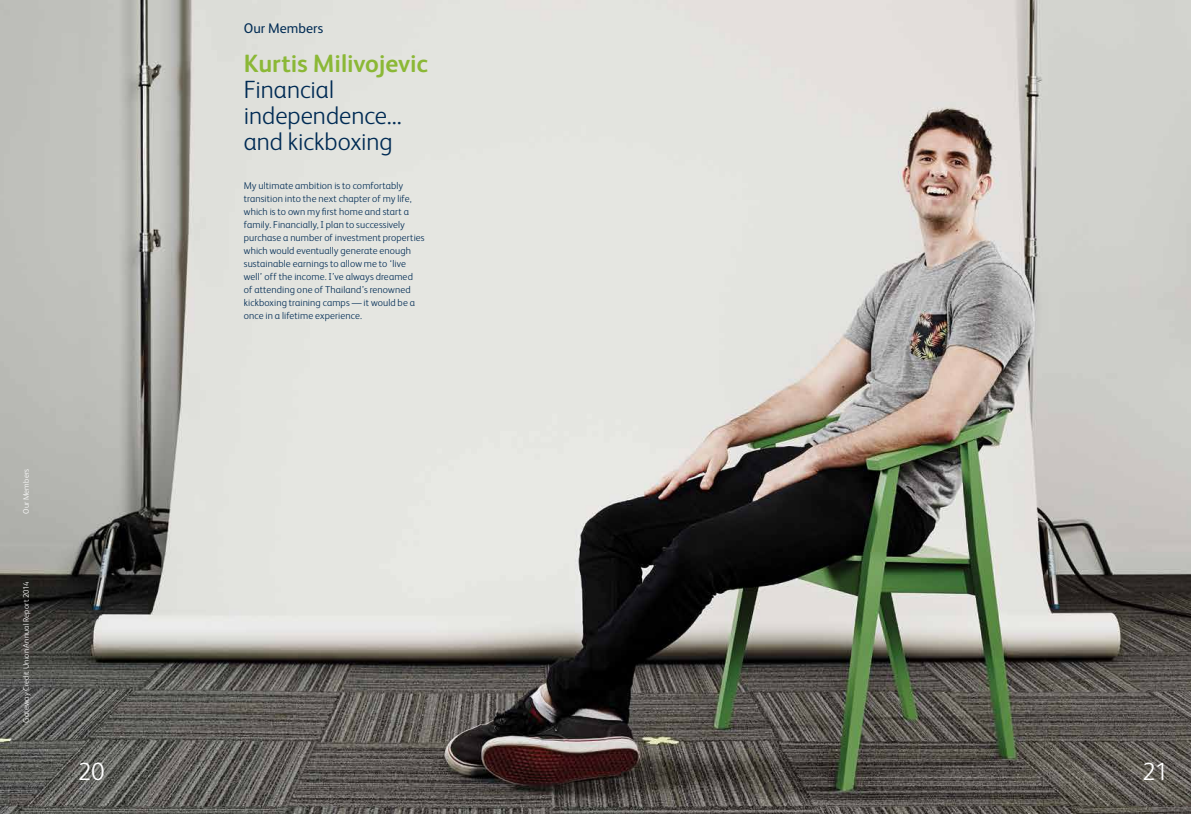
<style>
.page{position:relative;width:1191px;height:814px;background:#fff}
.page>*{position:absolute;margin:0;border:0;box-sizing:border-box;transform-origin:0 0}
.t1{font:300 25px/26px "FS Albert";color:#002b54}
.t2{font:700 25px "FS Albert";letter-spacing:-.005em;color:#8bb836}
.t3{font:300 25px "FS Albert";color:#fff}
.t4{font:14px "FS Albert";letter-spacing:.005em;color:#002b54}
.t5{font:300 10px/13px "FS Albert";letter-spacing:.01em;color:#002b54}
.t6{font:300 8px "FS Albert";letter-spacing:.02em;color:#fff}
</style>
<div class="page">
<img style="left:0;top:0;width:1191px;height:814px">
<h2 class="t4" style="left:244px;top:19px;width:81px">Our Members</h2>
<h1 class="t2" style="left:244px;top:46px;width:186px">Kurtis Milivojevic</h1>
<h1 class="t1" style="left:244px;top:75px;width:159px">Financial independence... and kickboxing</h1>
<p class="t5" style="left:244px;top:178px;width:182px">My ultimate ambition is to comfortably transition into the next chapter of my life, which is to own my first home and start a family. Financially, I plan to successively purchase a number of investment properties which would eventually generate enough sustainable earnings to allow me to ‘live well’ off the income. I’ve always dreamed<br>of attending one of Thailand’s renowned kickboxing training camps — it would be a once in a lifetime experience.</p>
<p class="t6" style="left:21px;top:514px;width:47px;rotate:-90deg">Our Members</p>
<p class="t6" style="left:21px;top:722px;width:143px;rotate:-90deg">Gateway Credit Union Annual Report 2014</p>
<h1 class="t3" style="left:78px;top:755px;width:28px">20</h1>
<h1 class="t3" style="left:1142px;top:755px;width:27px">21</h1>
</div>
